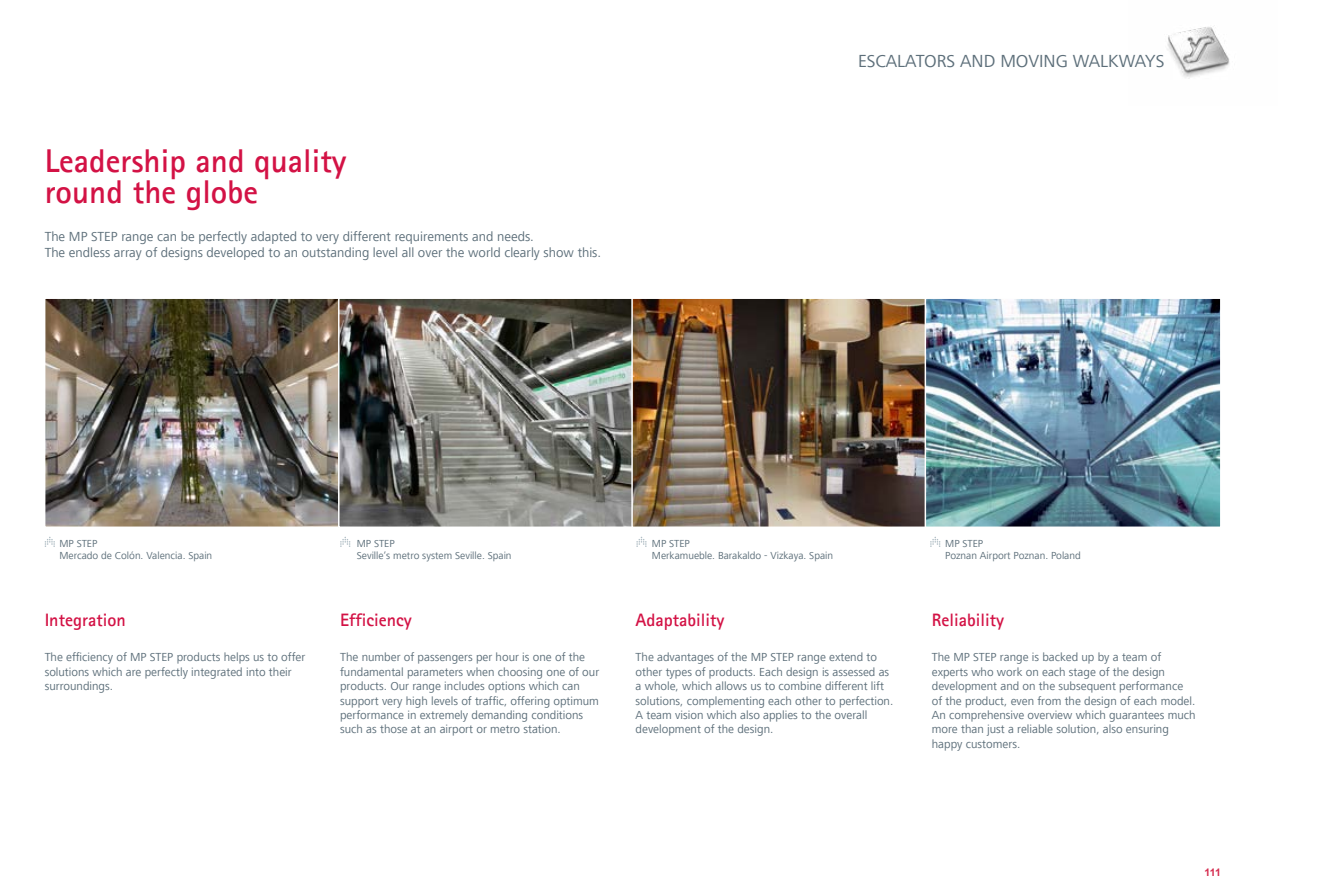
<style>
.page{position:relative;width:1323px;height:893px;background:#fff}
.page>*{position:absolute;margin:0;border:0;box-sizing:border-box;transform-origin:0 0}
.t1{font:700 33px/31px "Agfa Rotis Sans Serif";color:#d31245}
.t2{font:700 18px "Agfa Rotis Sans Serif";color:#d31245}
.t3{font:18px "Frutiger Next LT";color:#5d6f7a}
.t4{font:13.5px/16.2px "Frutiger Next LT";color:#5d6f7a}
.t5{font:12px/14.4px "Frutiger Next LT";color:#5d6f7a}
.t6{font:10.5px/12.6px "Frutiger Next LT";color:#5d6f7a}
.t7{font:700 10.5px "Arial";color:#d52d50}
</style>
<div class="page">
<img style="left:47px;top:300px;width:291px;height:225px">
<div style="left:44px;top:297px;width:297px;height:231px;border:2px solid #fff"></div>
<img style="left:341px;top:300px;width:290px;height:225px">
<div style="left:338px;top:297px;width:297px;height:231px;border:2px solid #fff"></div>
<img style="left:634px;top:300px;width:290px;height:225px">
<div style="left:631px;top:297px;width:297px;height:231px;border:2px solid #fff"></div>
<img style="left:927px;top:300px;width:291px;height:225px">
<div style="left:924px;top:297px;width:297px;height:231px;border:2px solid #fff"></div>
<svg style="left:45px;top:537px;width:10px;height:10px"></svg>
<svg style="left:340px;top:537px;width:10px;height:10px"></svg>
<svg style="left:636px;top:537px;width:10px;height:10px"></svg>
<svg style="left:930px;top:537px;width:10px;height:10px"></svg>
<img style="left:1167px;top:25px;width:63px;height:54px">
<h1 class="t1" style="left:45px;top:145px;width:303px">Leadership and quality round the globe</h1>
<p class="t4" style="left:45px;top:228px;width:558px">The MP STEP range can be perfectly adapted to very different requirements and needs.<br>The endless array of designs developed to an outstanding level all over the world clearly show this.</p>
<h2 class="t3" style="left:858px;top:52px;width:308px">ESCALATORS AND MOVING WALKWAYS</h2>
<p class="t6" style="left:59px;top:537px;width:154px">MP STEP<br>Mercado de Colón. Valencia. Spain</p>
<h2 class="t2" style="left:45px;top:608px;width:83px">Integration</h2>
<p class="t5" style="left:45px;top:650px;width:262px">The efficiency of MP STEP products helps us to offer solutions which are perfectly integrated into their surroundings.</p>
<p class="t6" style="left:357px;top:537px;width:156px">MP STEP<br>Seville’s metro system Seville. Spain</p>
<h2 class="t2" style="left:340px;top:608px;width:73px">Efficiency</h2>
<p class="t5" style="left:340px;top:650px;width:261px">The number of passengers per hour is one of the fundamental parameters when choosing one of our products. Our range includes options which can support very high levels of traffic, offering optimum performance in extremely demanding conditions such as those at an airport or metro station.</p>
<p class="t6" style="left:652px;top:537px;width:183px">MP STEP<br>Merkamueble. Barakaldo - Vizkaya. Spain</p>
<p class="t6" style="left:945px;top:537px;width:137px">MP STEP<br>Poznan Airport Poznan. Poland</p>
<h2 class="t2" style="left:635px;top:608px;width:90px">Adaptability</h2>
<p class="t5" style="left:635px;top:650px;width:259px">The advantages of the MP STEP range extend to other types of products. Each design is assessed as a whole, which allows us to combine different lift solutions, complementing each other to perfection.<br>A team vision which also applies to the overall development of the design.</p>
<h2 class="t2" style="left:931px;top:608px;width:74px">Reliability</h2>
<p class="t5" style="left:931px;top:650px;width:265px">The MP STEP range is backed up by a team of experts who work on each stage of the design development and on the subsequent performance of the product, even from the design of each model.<br>An comprehensive overview which guarantees much more than just a reliable solution, also ensuring happy customers.</p>
<p class="t7" style="left:1204px;top:865px;width:18px">111</p>
</div>
